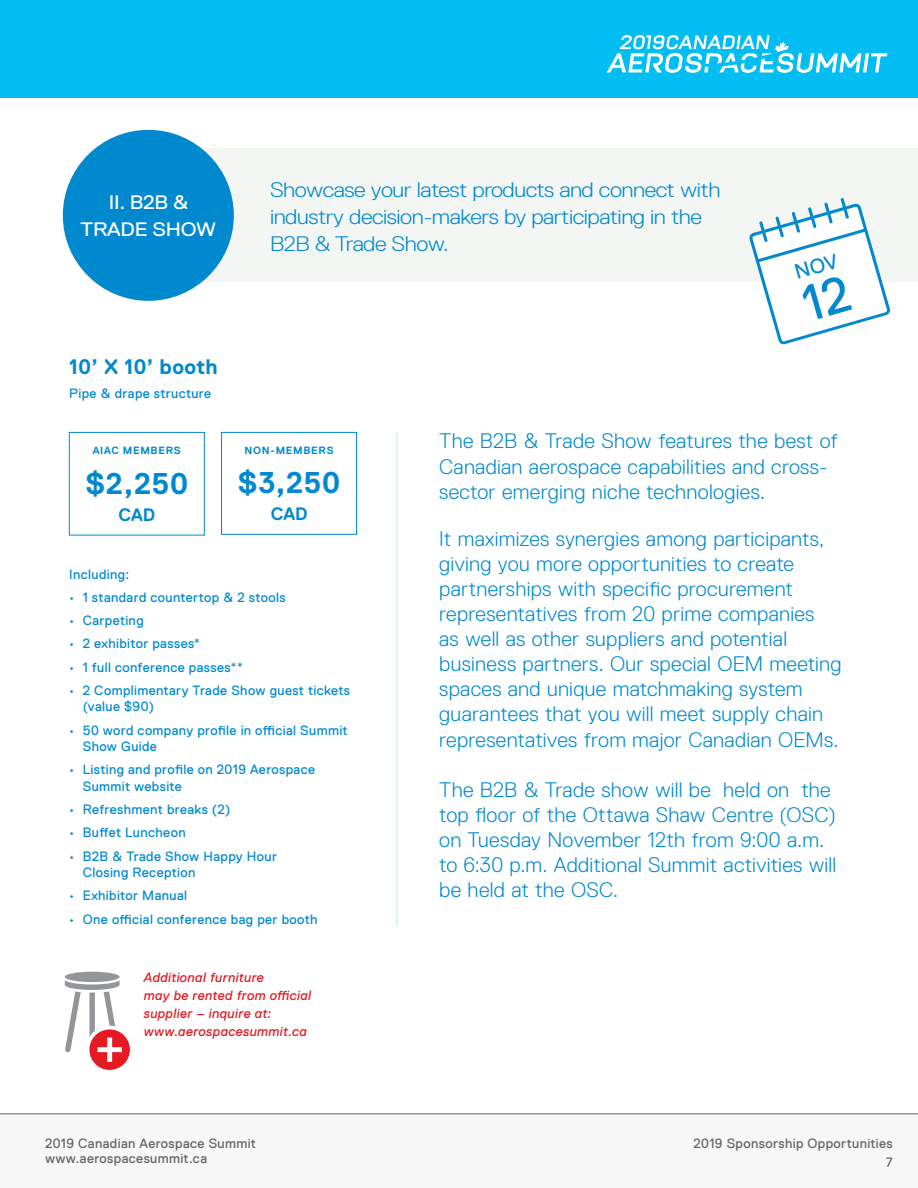
<style>
.page{position:relative;width:918px;height:1188px;background:#fff}
.page>*{position:absolute;margin:0;border:0;box-sizing:border-box;transform-origin:0 0}
.t1{font:700 30px "Replica Pro";letter-spacing:.015em;color:#0089cf}
.t2{font:300 21px/25px "Replica Pro";letter-spacing:.01em;color:#0089cf}
.t3{font:300 21px/27px "Replica Pro";letter-spacing:-.02em;color:#0089cf;scale:1.1 1}
.t4{font:700 21px "Replica Pro";letter-spacing:.02em;color:#0089cf}
.t5{font:19.5px/27px "Replica Pro";letter-spacing:-.01em;color:#fff;text-align:center;scale:1.1 1}
.t6{font:700 18px "Replica Pro";letter-spacing:-.005em;color:#0089cf}
.t7{font:13.5px/16.5px "Replica Pro";letter-spacing:.025em;color:#0089cf}
.t8{font:italic 13.5px/18px "Replica Pro";letter-spacing:.025em;color:#e51a23}
.t9{font:13.5px/19.5px "Replica Pro";letter-spacing:.03em;color:#636366;text-align:right}
.t10{font:700 10.5px "Replica Pro";letter-spacing:.07em;color:#0089cf}
.s1{font-family:"Gotham";font-weight:500}
</style>
<div class="page">
<div style="left:0;top:0;width:918px;height:97px;background:#01bdf2"></div>
<svg style="left:607px;top:35px;width:280px;height:38px"></svg>
<div style="left:0;top:1114px;width:918px;height:74px;background:#f7f7f8"></div>
<hr style="left:0;top:1113px;width:918px;height:1px;background:#636366">
<div style="left:184px;top:149px;width:734px;height:133px;background:#f3f6f3"></div>
<div style="left:63px;top:130px;width:171px;height:171px;background:#0089cf;border-radius:50%"></div>
<div style="left:69px;top:432px;width:136px;height:103px;border:1px solid #0089cf"></div>
<div style="left:221px;top:432px;width:136px;height:103px;border:1px solid #0089cf"></div>
<div style="left:65px;top:972px;width:55px;height:10px;background:#939598;border-radius:50%"></div>
<div style="left:86px;top:1026px;width:48px;height:48px;border:4px solid #fff;border-radius:50%"></div>
<svg style="left:65px;top:980px;width:65px;height:90px"></svg>
<svg style="left:397px;top:432px;width:1px;height:495px"></svg>
<svg style="left:749px;top:198px;width:141px;height:147px"></svg>
<p class="t5" style="left:80px;top:189px;width:125px">II. B2B &amp;<br>TRADE SHOW</p>
<p class="t4" style="left:69px;top:355px;width:150px">10’ X 10’ booth</p>
<p class="t7" style="left:69px;top:385px;width:143px">Pipe &amp; drape structure</p>
<p class="t3" style="left:270px;top:176px;width:411px">Showcase your latest products and connect with industry decision-makers by participating in the<br>B2B &amp; Trade Show.</p>
<p class="t10" style="left:93px;top:445px;width:89px">AIAC MEMBERS</p>
<h1 class="t1" style="left:86px;top:467px;width:104px">$2,250</h1>
<p class="t6" style="left:118px;top:505px;width:38px">CAD</p>
<p class="t10" style="left:244px;top:445px;width:91px">NON-MEMBERS</p>
<h1 class="t1" style="left:238px;top:466px;width:104px">$3,250</h1>
<p class="t6" style="left:271px;top:504px;width:38px">CAD</p>
<p class="t7" style="left:69px;top:566px;width:61px">Including:</p>
<p class="t7" style="left:69px;top:589px;width:218px">• 1 standard countertop &amp; 2 stools</p>
<p class="t7" style="left:69px;top:612px;width:76px">• Carpeting</p>
<p class="t7" style="left:69px;top:636px;width:132px">• 2 exhibitor passes<span class="s1">*</span></p>
<p class="t7" style="left:69px;top:659px;width:175px">• 1 full conference passes<span class="s1">**</span></p>
<p class="t7" style="left:83px;top:682px;width:269px;text-indent:-14px">• 2 Complimentary Trade Show guest tickets (value $90)</p>
<p class="t7" style="left:83px;top:722px;width:266px;text-indent:-14px">• 50 word company profile in official Summit<br>Show Guide</p>
<p class="t7" style="left:83px;top:762px;width:234px;text-indent:-14px">• Listing and profile on 2019 Aerospace<br>Summit website</p>
<p class="t7" style="left:69px;top:801px;width:163px">• Refreshment breaks (2)</p>
<p class="t7" style="left:69px;top:825px;width:118px">• Buffet Luncheon</p>
<p class="t7" style="left:83px;top:848px;width:196px;text-indent:-14px">• B2B &amp; Trade Show Happy Hour<br>Closing Reception</p>
<p class="t7" style="left:69px;top:888px;width:119px">• Exhibitor Manual</p>
<p class="t7" style="left:69px;top:911px;width:250px">• One official conference bag per booth</p>
<p class="t8" style="left:144px;top:969px;width:169px">Additional furniture<br>may be rented from official supplier – inquire at: www.aerospacesummit.ca</p>
<p class="t9" style="left:45px;top:1136px;width:213px;line-height:15px;text-align:left">2019 Canadian Aerospace Summit www.aerospacesummit.ca</p>
<p class="t2" style="left:439px;top:429px;width:400px">The B2B &amp; Trade Show features the best of<br>Canadian aerospace capabilities and cross&shy;sector emerging niche technologies.</p>
<p class="t2" style="left:439px;top:526px;width:404px">It maximizes synergies among participants, giving you more opportunities to create partnerships with specific procurement representatives from 20 prime companies<br>as well as other suppliers and potential business partners. Our special OEM meeting spaces and unique matchmaking system guarantees that you will meet supply chain representatives from major Canadian OEMs.</p>
<p class="t2" style="left:439px;top:777px;width:399px">The B2B &amp; Trade show will be held on the top floor of the Ottawa Shaw Centre (OSC) on Tuesday November 12th from 9:00 a.m. to 6:30 p.m. Additional Summit activities will be held at the OSC.</p>
<p class="t9" style="left:693px;top:1134px;width:201px">2019 Sponsorship Opportunities<br>7</p>
</div>
